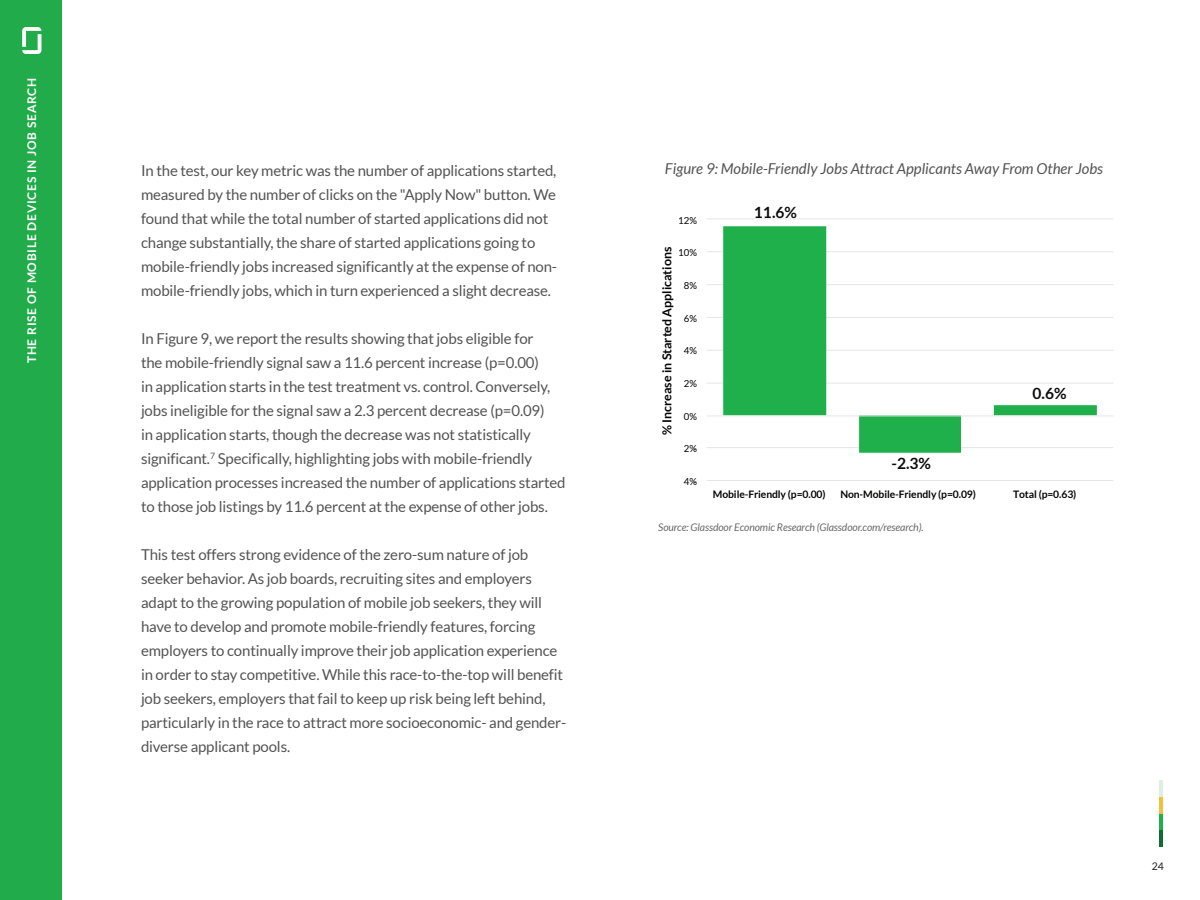
<style>
.page{position:relative;width:1200px;height:900px;background:#fff}
.page>*{position:absolute;margin:0;border:0;box-sizing:border-box;transform-origin:0 0}
.t1{font:700 15.6px "Lato";color:#0b0c0b}
.t2{font:15px/24px "Lato";letter-spacing:-.01em;color:#535353}
.t3{font:italic 15px "Lato";color:#535353}
.t4{font:700 12.45px "Lato";color:#040503}
.t5{font:700 12px "Lato";letter-spacing:.06em;color:#fff}
.t6{font:italic 10.5px "Lato";letter-spacing:-.01em;color:#69696c}
.t7{font:10.5px "Lato";color:#231f20}
.t8{font:700 10.35px "Lato";letter-spacing:-.01em;color:#040503}
.t9{font:9.6px "Lato";color:#040503}
</style>
<div class="page">
<div style="left:0;top:0;width:61px;height:900px;background:#22ab4a"></div>
<svg style="left:22px;top:27px;width:19px;height:27px"></svg>
<hr style="left:1159px;top:780px;width:3px;height:17px;background:#ddefe2">
<hr style="left:1159px;top:797px;width:3px;height:17px;background:#f4c03a">
<hr style="left:1159px;top:814px;width:3px;height:16px;background:#1faf4b">
<hr style="left:1159px;top:830px;width:3px;height:17px;background:#116b39">
<hr style="left:707px;top:480px;width:406px;height:1px;background:#e5e5e5">
<hr style="left:707px;top:447px;width:406px;height:1px;background:#e5e5e5">
<hr style="left:707px;top:383px;width:406px;height:1px;background:#e5e5e5">
<hr style="left:707px;top:350px;width:406px;height:1px;background:#e5e5e5">
<hr style="left:707px;top:317px;width:406px;height:1px;background:#e5e5e5">
<hr style="left:707px;top:284px;width:406px;height:1px;background:#e5e5e5">
<hr style="left:707px;top:252px;width:406px;height:1px;background:#e5e5e5">
<hr style="left:707px;top:219px;width:406px;height:1px;background:#e5e5e5">
<hr style="left:707px;top:192px;width:406px;height:1px;background:#e5e5e5">
<svg style="left:723px;top:226px;width:374px;height:227px"></svg>
<hr style="left:707px;top:416px;width:406px;height:1px;background:#e5e5e5">
<p class="t5" style="left:25px;top:363px;width:287px;rotate:-90deg">THE RISE OF MOBILE DEVICES IN JOB SEARCH</p>
<p class="t2" style="left:141px;top:158px;width:418px">In the test, our key metric was the number of applications started, measured by the number of clicks on the "Apply Now" button. We found that while the total number of started applications did not change substantially, the share of started applications going to mobile-friendly jobs increased significantly at the expense of non&shy;mobile-friendly jobs, which in turn experienced a slight decrease.</p>
<p class="t2" style="left:141px;top:326px;width:426px">In Figure 9, we report the results showing that jobs eligible for<br>the mobile-friendly signal saw a 11.6 percent increase (p=0.00)<br>in application starts in the test treatment vs. control. Conversely, jobs ineligible for the signal saw a 2.3 percent decrease (p=0.09)<br>in application starts, though the decrease was not statistically significant.<sup>7</sup> Specifically, highlighting jobs with mobile-friendly application processes increased the number of applications started to those job listings by 11.6 percent at the expense of other jobs.</p>
<p class="t2" style="left:141px;top:542px;width:427px">This test offers strong evidence of the zero-sum nature of job seeker behavior. As job boards, recruiting sites and employers adapt to the growing population of mobile job seekers, they will have to develop and promote mobile-friendly features, forcing employers to continually improve their job application experience in order to stay competitive. While this race-to-the-top will benefit job seekers, employers that fail to keep up risk being left behind, particularly in the race to attract more socioeconomic- and gender&shy;diverse applicant pools.</p>
<p class="t3" style="left:665px;top:160px;width:440px">Figure 9: Mobile-Friendly Jobs Attract Applicants Away From Other Jobs</p>
<p class="t9" style="left:678px;top:215px;width:20px">12%</p>
<p class="t4" style="left:660px;top:435px;width:190px;rotate:-90deg">% Increase in Started Applications</p>
<p class="t9" style="left:678px;top:247px;width:20px">10%</p>
<p class="t9" style="left:684px;top:280px;width:15px">8%</p>
<p class="t9" style="left:684px;top:313px;width:15px">6%</p>
<p class="t9" style="left:684px;top:345px;width:15px">4%</p>
<p class="t9" style="left:684px;top:378px;width:15px">2%</p>
<p class="t9" style="left:684px;top:411px;width:15px">0%</p>
<p class="t9" style="left:684px;top:443px;width:15px">2 %-</p>
<p class="t9" style="left:684px;top:476px;width:15px">4 %-</p>
<p class="t1" style="left:754px;top:203px;width:44px">11.6%</p>
<p class="t1" style="left:891px;top:455px;width:41px">-2.3%</p>
<p class="t1" style="left:1033px;top:384px;width:35px">0.6%</p>
<p class="t8" style="left:713px;top:488px;width:114px">Mobile-Friendly (p=0.00)</p>
<p class="t8" style="left:840px;top:488px;width:137px">Non-Mobile-Friendly (p=0.09)</p>
<p class="t8" style="left:1013px;top:488px;width:65px">Total (p=0.63)</p>
<p class="t6" style="left:658px;top:522px;width:267px">Source: Glassdoor Economic Research (Glassdoor.com/research).</p>
<p class="t7" style="left:1152px;top:860px;width:14px">24</p>
</div>
